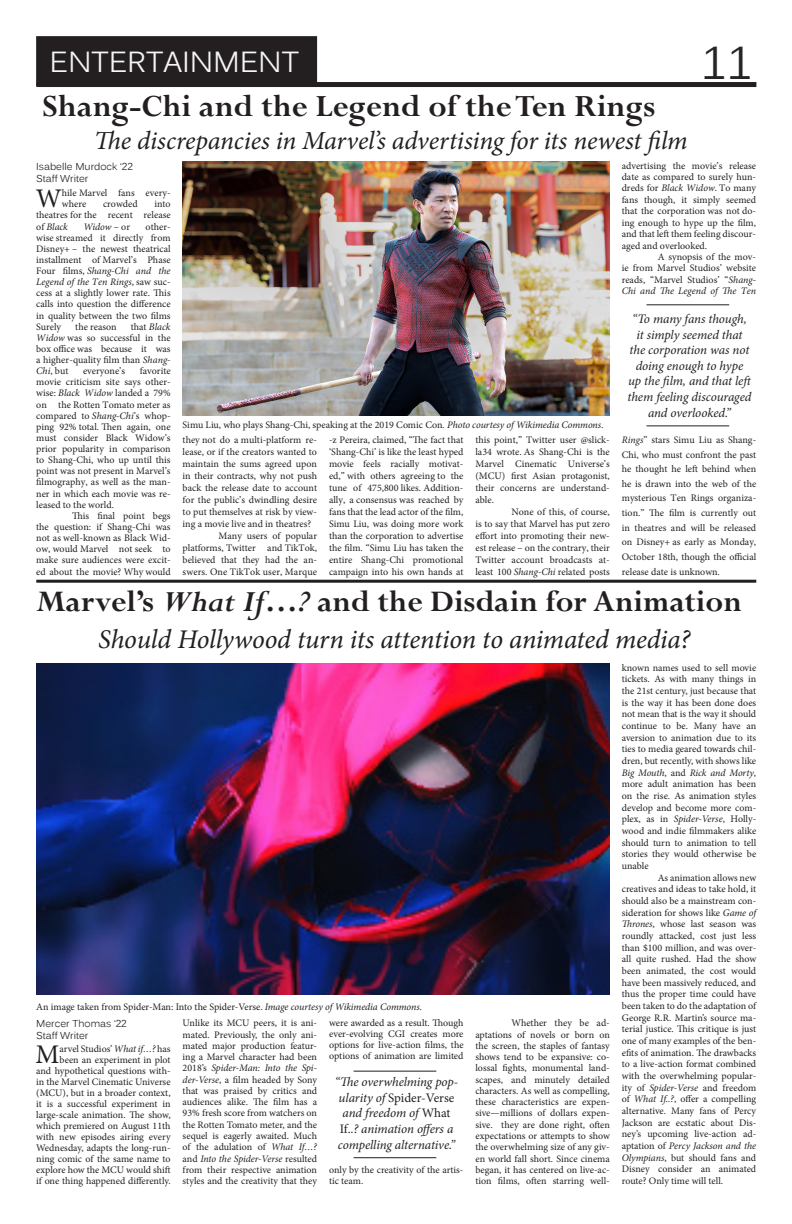
<style>
.page{position:relative;width:792px;height:1224px;background:#fff}
.page>*{position:absolute;margin:0;border:0;box-sizing:border-box;transform-origin:0 0}
.t1{font:46px "Kalinga";color:#262324}
.t2{font:700 34px "Perpetua";color:#231f20}
.t3{font:700 33px "Perpetua";color:#231f20}
.t4{font:29px "Kalinga";color:#f5f5f6}
.t5{font:italic 27px "Minion Pro";letter-spacing:-.01em;color:#231f20}
.t6{font:26.9px "Minion Pro";color:#231f20}
.t7{font:italic 26px "Minion Pro";letter-spacing:-.01em;color:#231f20}
.t8{font:italic 13px/15.6px "Minion Pro";letter-spacing:-.01em;color:#231f20;text-align:center}
.t9{font:10px/11.7px "Minion Pro";color:#231f20;text-align:justify}
.t10{font:10px "Kalinga";color:#231f20}
.t11{font:italic 10px "Minion Pro";letter-spacing:-.01em;color:#231f20}
.s1{font-style:italic}
.s2{font-style:normal}
</style>
<div class="page">
<hr style="left:36px;top:580px;width:720px;height:3px;background:#231f20">
<div style="left:36px;top:82px;width:720px;height:5px;background:#231f20"></div>
<div style="left:36px;top:36px;width:281px;height:50px;background:#231f20"></div>
<img style="left:183px;top:161px;width:427px;height:255px">
<img style="left:36px;top:664px;width:574px;height:330px">
<hr style="left:647px;top:304px;width:82px;height:1px;background:#231f20">
<hr style="left:647px;top:425px;width:82px;height:1px;background:#231f20">
<hr style="left:354px;top:1071px;width:82px;height:1px;background:#231f20">
<hr style="left:354px;top:1157px;width:82px;height:1px;background:#231f20">
<p class="t4" style="left:50px;top:43px;width:251px">ENTERTAINMENT</p>
<p class="t1" style="left:701px;top:33px;width:53px">11</p>
<p class="t2" style="left:42px;top:88px;width:615px">Shang-Chi and the Legend of the Ten Rings</p>
<p class="t7" style="left:94px;top:123px;width:595px">The discrepancies in Marvel’s advertising for its newest film</p>
<p class="t10" style="left:36px;top:160px;width:98px">Isabelle Murdock ‘22</p>
<p class="t10" style="left:36px;top:172px;width:54px">Staff Writer</p>
<p class="t9" style="left:622px;top:160px;width:136px;line-height:11.4px">advertising the movie’s release date as compared to surely hun&shy;dreds for <span class="s1">Black Widow</span>. To many fans though, it simply seemed that the corporation was not do&shy;ing enough to hype up the film, and that left them feeling discour&shy;aged and overlooked.</p>
<p class="t9" style="left:622px;top:251px;width:136px;line-height:11.4px;text-indent:36px">A synopsis of the mov&shy;ie from Marvel Studios’ website reads, “Marvel Studios’ “<span class="s1">Shang-Chi and The Legend of The Ten</span></p>
<p class="t6" style="left:36px;top:181px;width:28px">W</p>
<p class="t9" style="left:62px;top:188px;width:110px;line-height:11px">hile Marvel fans every&shy;where</p>
<p class="t9" style="left:103px;top:198px;width:36px">crowded</p>
<p class="t9" style="left:36px;top:199px;width:136px;line-height:11.1px;text-indent:118px">into theatres for the recent release of <span class="s1">Black</span></p>
<p class="t9" style="left:36px;top:221px;width:136px;line-height:11.1px;text-indent:109px">other&shy;wise streamed it directly from Disney+ – the newest theatrical installment of Marvel’s Phase Four films, <span class="s1">Shang-Chi and the Legend of the Ten Rings</span>, saw suc&shy;cess at a slightly lower rate. This calls into question the difference in quality between the two films Surely</p>
<p class="t11" style="left:84px;top:220px;width:48px">Widow <span class="s2">– or</span></p>
<p class="t8" style="left:628px;top:311px;width:127px">“To many fans though,<br>it simply seemed that<br>the corporation was not doing enough to hype<br>up the film, and that left them feeling discouraged and overlooked.”</p>
<p class="t9" style="left:36px;top:321px;width:136px;line-height:11.1px;text-indent:95px">that <span class="s1">Black Widow</span> was so successful in the box office was because it was a higher-quality film than <span class="s1">Shang-Chi</span>, but</p>
<p class="t9" style="left:75px;top:321px;width:43px">the reason</p>
<p class="t9" style="left:36px;top:366px;width:136px;line-height:11.1px;text-indent:104px">favorite movie criticism site says other&shy;wise: <span class="s1">Black Widow</span> landed a 79% on the Rotten Tomato meter as compared to <span class="s1">Shang-Chi</span>’s whop&shy;ping 92% total. Then again, one must consider Black Widow’s prior popularity in comparison to Shang-Chi, who up until this point was not present in Marvel’s filmography, as well as the man&shy;ner in which each movie was re&shy;leased to the world.</p>
<p class="t9" style="left:36px;top:510px;width:136px;line-height:11.1px;text-indent:36px">This final point begs the question: if Shang-Chi was not as well-known as Black Wid&shy;ow, would Marvel not seek to make sure audiences were excit&shy;ed about the movie? Why would</p>
<p class="t9" style="left:83px;top:365px;width:44px">everyone’s</p>
<p class="t9" style="left:183px;top:419px;width:423px">Simu Liu, who plays Shang-Chi, speaking at the 2019 Comic Con<span class="s1">. Photo courtesy of Wikimedia Commons.</span></p>
<p class="t9" style="left:329px;top:434px;width:136px;line-height:12px">-z Pereira, claimed, “The fact that ‘Shang-Chi’ is like the least hyped movie feels racially motivat&shy;ed,” with others agreeing to the tune of 475,800 likes. Addition&shy;ally, a consensus was reached by fans that the lead actor of the film, Simu Liu, was doing more work than the corporation to advertise the film. “Simu Liu has taken the entire Shang-Chi promotional campaign into his own hands at</p>
<p class="t9" style="left:475px;top:434px;width:136px;line-height:12px">this point,” Twitter user @slick&shy;la34 wrote. As Shang-Chi is the Marvel Cinematic Universe’s (MCU) first Asian protagonist, their concerns are understand&shy;able.</p>
<p class="t9" style="left:183px;top:434px;width:136px;line-height:12px">they not do a multi-platform re&shy;lease, or if the creators wanted to maintain the sums agreed upon in their contracts, why not push back the release date to account for the public’s dwindling desire to put themselves at risk by view&shy;ing a movie live and in theatres?</p>
<p class="t9" style="left:183px;top:530px;width:136px;line-height:12px;text-indent:36px">Many users of popular platforms, Twitter and TikTok, believed that they had the an&shy;swers. One TikTok user, Marque</p>
<p class="t9" style="left:622px;top:433px;width:136px;line-height:14.6px"><span class="s1">Rings</span>” stars Simu Liu as Shang-Chi, who must confront the past he thought he left behind when he is drawn into the web of the mysterious Ten Rings organiza&shy;tion.” The film is currently out in theatres and will be released on Disney+ as early as Monday, October 18th, though the official release date is unknown.</p>
<p class="t9" style="left:475px;top:506px;width:136px;line-height:12px;text-indent:36px">None of this, of course, is to say that Marvel has put zero effort into promoting their new&shy;est release – on the contrary, their Twitter account broadcasts at&shy;least 100 <span class="s1">Shang-Chi</span> related posts</p>
<p class="t3" style="left:36px;top:584px;width:707px">Marvel’s <span class="s1">What If…?</span> and the Disdain for Animation</p>
<p class="t5" style="left:98px;top:621px;width:594px">Should Hollywood turn its attention to animated media?</p>
<p class="t9" style="left:36px;top:1001px;width:388px">An image taken from Spider-Man: Into the Spider-Verse. <span class="s1">Image courtesy of Wikimedia Commons.</span></p>
<p class="t10" style="left:36px;top:1017px;width:92px">Mercer Thomas ‘22</p>
<p class="t10" style="left:36px;top:1029px;width:54px">Staff Writer</p>
<p class="t9" style="left:36px;top:1043px;width:136px;line-height:11px;text-align:right">arvel Studios’ <span class="s1">What if…?</span> has<br>been an experiment in plot<br>and hypothetical questions with&shy;in the Marvel Cinematic Universe (MCU), but in a broader context, it is a successful experiment in large-scale animation. The show, which premiered on August 11th with new episodes airing every<br>Wednesday, adapts the long-run&shy;ning comic of the same name to explore how the MCU would shift if one thing happened differently.</p>
<p class="t6" style="left:36px;top:1037px;width:25px">M</p>
<p class="t9" style="left:183px;top:1018px;width:136px;line-height:11.3px">Unlike its MCU peers, it is ani&shy;mated. Previously, the only ani&shy;mated major production featur&shy;ing a Marvel character had been 2018’s <span class="s1">Spider-Man: Into the Spi&shy;der-Verse</span>, a film headed by Sony that was praised by critics and audiences alike. The film has a 93% fresh score from watchers on the Rotten Tomato meter, and the sequel is eagerly awaited. Much of the adulation of <span class="s1">What If…? </span>and <span class="s1">Into the Spider-Verse</span> resulted from their respective animation styles and the creativity that they</p>
<p class="t9" style="left:329px;top:1018px;width:136px;line-height:11px">were awarded as a result. Though ever-evolving CGI creates more options for live-action films, the options of animation are limited</p>
<p class="t8" style="left:335px;top:1074px;width:125px">“The overwhelming pop&shy;ularity of <span class="s2">Spider-Verse </span>and freedom of <span class="s2">What<br>If.</span>.? animation offers a compelling alternative.”</p>
<p class="t9" style="left:329px;top:1164px;width:136px;line-height:11px">only by the creativity of the artis&shy;tic team.</p>
<p class="t9" style="left:475px;top:1018px;width:136px;line-height:11.3px;text-indent:36px">Whether they be ad&shy;aptations of novels or born on the screen, the staples of fantasy shows tend to be expansive: co&shy;lossal fights, monumental land&shy;scapes, and minutely detailed characters. As well as compelling, these characteristics are expen&shy;sive—millions of dollars expen&shy;sive. they are done right, often expectations or attempts to show the overwhelming size of any giv&shy;en world fall short. Since cinema began, it has centered on live-ac&shy;tion films, often starring well-</p>
<p class="t9" style="left:622px;top:662px;width:136px">known names used to sell movie tickets. As with many things in the 21st century, just because that is the way it has been done does not mean that is the way it should continue to be. Many have an aversion to animation due to its ties to media geared towards chil&shy;dren, but recently, with shows like <span class="s1">Big Mouth</span>, and <span class="s1">Rick and Morty</span>, more adult animation has been on the rise. As animation styles develop and become more com&shy;plex, as in <span class="s1">Spider-Verse</span>, Holly&shy;wood and indie filmmakers alike should turn to animation to tell stories they would otherwise be unable</p>
<p class="t9" style="left:622px;top:872px;width:136px;text-indent:36px">As animation allows new creatives and ideas to take hold, it should also be a mainstream con&shy;sideration for shows like <span class="s1">Game of Thrones</span>, whose last season was roundly attacked, cost just less than $100 million, and was over&shy;all quite rushed. Had the show been animated, the cost would have been massively reduced, and thus the proper time could have been taken to do the adaptation of George R.R. Martin’s source ma&shy;terial justice. This critique is just one of many examples of the ben&shy;efits of animation. The drawbacks to a live-action format combined with the overwhelming popular&shy;ity of <span class="s1">Spider-Verse</span> and freedom of <span class="s1">What If..?</span>, offer a compelling alternative. Many fans of Percy Jackson are ecstatic about Dis&shy;ney’s upcoming live-action ad&shy;aptation of <span class="s1">Percy Jackson and the Olympians</span>, but should fans and Disney consider an animated route? Only time will tell.</p>
</div>
